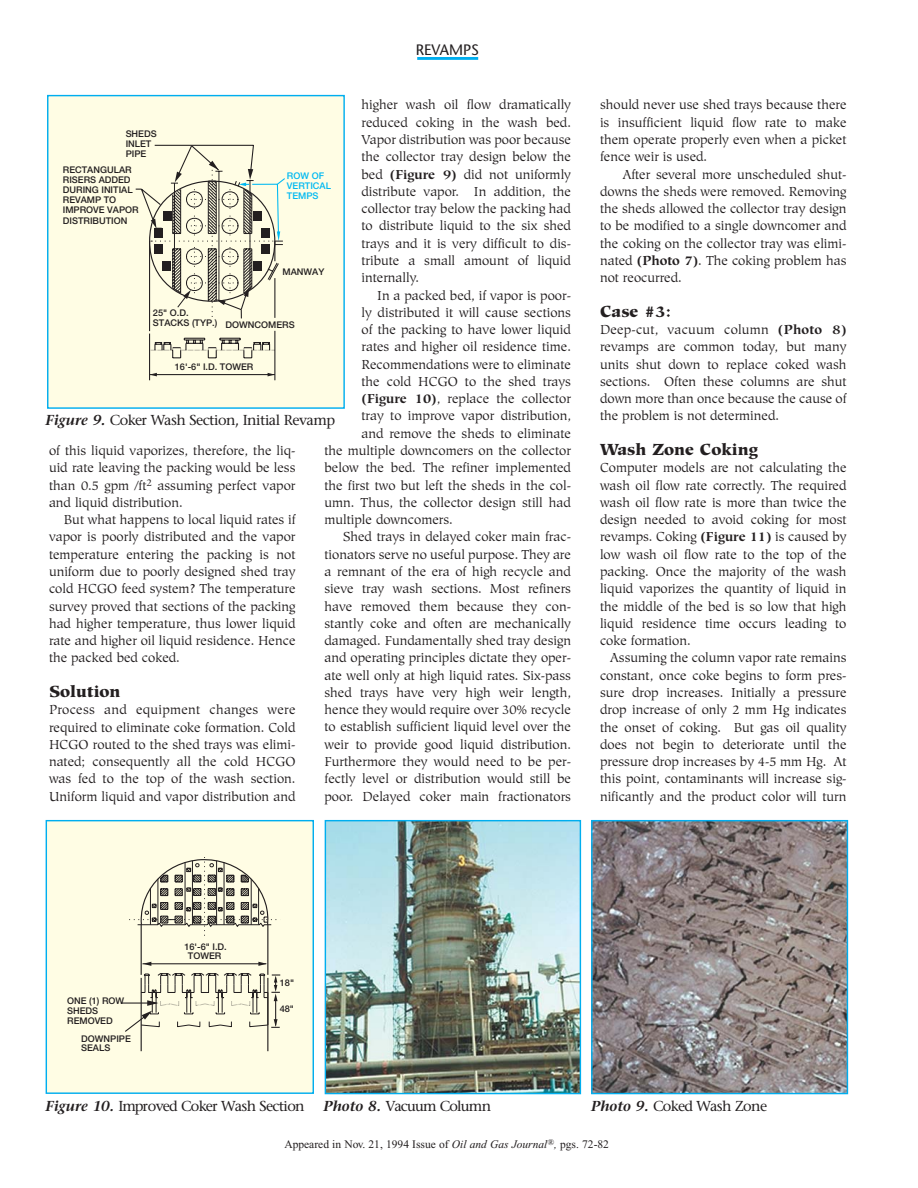
<style>
.page{position:relative;width:918px;height:1188px;background:#fff}
.page>*{position:absolute;margin:0;border:0;box-sizing:border-box;transform-origin:0 0}
.t1{font:900 16.05px "Hiroshige";color:#231f20}
.t2{font:15.15px "Stone Sans";color:#231f20}
.t3{font:14.4px "Stone Serif";letter-spacing:-.045em;color:#231f20}
.t4{font:12.9px/17.2px "Hiroshige";color:#231f20;text-align:justify}
.t5{font:11.55px "Times New Roman";color:#231f20}
.t6{font:500 9.15px/10.1px "Helvetica Neue";color:#231f20}
.t7{font:500 9.15px/10.1px "Helvetica Neue";color:#00b9f2}
.s1{font-weight:700}
.s2{font-weight:600;font-style:italic}
.s3{font-style:italic}
</style>
<div class="page">
<hr style="left:417px;top:57px;width:61px;height:3px;background:#00aeef">
<img style="left:593px;top:822px;width:253px;height:270px">
<div style="left:591px;top:820px;width:257px;height:274px;border:1px solid #00aeef"></div>
<div style="left:48px;top:96px;width:296px;height:312px;background:#fffde4"></div>
<hr style="left:149px;top:241px;width:1px;height:90px;background:#231f20">
<svg style="left:150px;top:338px;width:124px;height:20px"></svg>
<hr style="left:150px;top:374px;width:125px;height:1px;background:#231f20">
<svg style="left:150px;top:373px;width:7px;height:3px"></svg>
<hr style="left:149px;top:334px;width:1px;height:46px;background:#231f20">
<hr style="left:274px;top:331px;width:1px;height:49px;background:#231f20">
<svg style="left:136px;top:144px;width:149px;height:177px"></svg>
<div style="left:163px;top:211px;width:8px;height:10px;background:#231f20"></div>
<div style="left:154px;top:228px;width:8px;height:10px;background:#231f20"></div>
<div style="left:154px;top:245px;width:8px;height:9px;background:#231f20"></div>
<div style="left:163px;top:261px;width:8px;height:10px;background:#231f20"></div>
<div style="left:253px;top:211px;width:8px;height:10px;background:#231f20"></div>
<div style="left:262px;top:228px;width:8px;height:10px;background:#231f20"></div>
<div style="left:262px;top:245px;width:8px;height:9px;background:#231f20"></div>
<div style="left:253px;top:261px;width:8px;height:10px;background:#231f20"></div>
<div style="left:47px;top:95px;width:298px;height:314px;border:1px solid #00aeef"></div>
<div style="left:46px;top:821px;width:267px;height:272px;background:#fffde4"></div>
<hr style="left:141px;top:978px;width:1px;height:73px;background:#231f20">
<hr style="left:267px;top:978px;width:1px;height:73px;background:#231f20">
<hr style="left:121px;top:1003px;width:35px;height:1px;background:#231f20">
<svg style="left:124px;top:857px;width:157px;height:176px"></svg>
<div style="left:46px;top:820px;width:268px;height:274px;border:1px solid #00aeef"></div>
<img style="left:327px;top:822px;width:252px;height:270px">
<div style="left:325px;top:820px;width:256px;height:274px;border:1px solid #00aeef"></div>
<p class="t2" style="left:416px;top:43px;width:65px">REVAMPS</p>
<p class="t4" style="left:362px;top:98px;width:211px">higher wash oil flow dramatically reduced coking in the wash bed.<br>Vapor distribution was poor because the collector tray design below the bed <span class="s1">(Figure 9)</span> did not uniformly distribute vapor. In addition, the collector tray below the packing had to distribute liquid to the six shed trays and it is very difficult to dis&shy;tribute a small amount of liquid internally.</p>
<p class="t4" style="left:377px;top:288px;width:195px">In a packed bed, if vapor is poor-</p>
<p class="t4" style="left:362px;top:305px;width:211px">ly distributed it will cause sections</p>
<p class="t4" style="left:362px;top:322px;width:211px">of the packing to have lower liquid</p>
<p class="t4" style="left:362px;top:340px;width:211px">rates and higher oil residence time.</p>
<p class="t4" style="left:362px;top:357px;width:211px">Recommendations were to eliminate</p>
<p class="t4" style="left:362px;top:374px;width:211px">the cold HCGO to the shed trays</p>
<p class="t4" style="left:362px;top:391px;width:211px"><span class="s1">(Figure 10)</span>, replace the collector</p>
<p class="t4" style="left:362px;top:409px;width:211px">tray to improve vapor distribution,</p>
<p class="t4" style="left:362px;top:426px;width:211px">and remove the sheds to eliminate</p>
<p class="t4" style="left:325px;top:443px;width:248px">the multiple downcomers on the collector</p>
<p class="t4" style="left:325px;top:460px;width:248px">below the bed. The refiner implemented</p>
<p class="t4" style="left:325px;top:478px;width:248px">the first two but left the sheds in the col-</p>
<p class="t4" style="left:325px;top:495px;width:248px">umn. Thus, the collector design still had</p>
<p class="t4" style="left:325px;top:512px;width:130px">multiple downcomers.</p>
<p class="t4" style="left:343px;top:530px;width:229px">Shed trays in delayed coker main frac-</p>
<p class="t4" style="left:325px;top:547px;width:248px">tionators serve no useful purpose. They are</p>
<p class="t4" style="left:325px;top:564px;width:248px">a remnant of the era of high recycle and</p>
<p class="t4" style="left:325px;top:581px;width:248px">sieve tray wash sections. Most refiners</p>
<p class="t4" style="left:325px;top:599px;width:248px">have removed them because they con-</p>
<p class="t4" style="left:325px;top:616px;width:248px">stantly coke and often are mechanically</p>
<p class="t4" style="left:325px;top:633px;width:248px">damaged. Fundamentally shed tray design</p>
<p class="t4" style="left:325px;top:651px;width:248px">and operating principles dictate they oper-</p>
<p class="t4" style="left:325px;top:668px;width:248px">ate well only at high liquid rates. Six-pass</p>
<p class="t4" style="left:325px;top:685px;width:248px">shed trays have very high weir length,</p>
<p class="t4" style="left:325px;top:702px;width:248px">hence they would require over 30% recycle</p>
<p class="t4" style="left:325px;top:720px;width:248px">to establish sufficient liquid level over the</p>
<p class="t4" style="left:325px;top:737px;width:248px">weir to provide good liquid distribution.</p>
<p class="t4" style="left:325px;top:754px;width:248px">Furthermore they would need to be per-</p>
<p class="t4" style="left:325px;top:771px;width:248px">fectly level or distribution would still be</p>
<p class="t4" style="left:325px;top:789px;width:248px">poor. Delayed coker main fractionators</p>
<p class="t6" style="left:126px;top:130px;width:33px">SHEDS<br>INLET<br>PIPE</p>
<p class="t6" style="left:63px;top:166px;width:77px">RECTANGULAR<br>RISERS ADDED<br>DURING INITIAL<br>REVAMP TO<br>IMPROVE VAPOR<br>DISTRIBUTION</p>
<p class="t7" style="left:287px;top:172px;width:46px">ROW OF<br>VERTICAL<br>TEMPS</p>
<p class="t6" style="left:283px;top:268px;width:43px">MANWAY</p>
<p class="t6" style="left:153px;top:309px;width:143px">25" O.D.<br>STACKS (TYP.) DOWNCOMERS</p>
<p class="t6" style="left:175px;top:363px;width:80px">16'-6" I.D. TOWER</p>
<p class="t3" style="left:46px;top:415px;width:291px"><span class="s2">Figure 9.</span> Coker Wash Section, Initial Revamp</p>
<p class="t4" style="left:49px;top:443px;width:248px">of this liquid vaporizes, therefore, the liq&shy;uid rate leaving the packing would be less than 0.5 gpm /ft<sup>2</sup> assuming perfect vapor and liquid distribution.</p>
<p class="t4" style="left:49px;top:512px;width:248px;text-indent:15px">But what happens to local liquid rates if vapor is poorly distributed and the vapor temperature entering the packing is not uniform due to poorly designed shed tray cold HCGO feed system? The temperature survey proved that sections of the packing had higher temperature, thus lower liquid rate and higher oil liquid residence. Hence the packed bed coked.</p>
<p class="t1" style="left:49px;top:685px;width:73px">Solution</p>
<p class="t4" style="left:49px;top:702px;width:248px">Process and equipment changes were required to eliminate coke formation. Cold HCGO routed to the shed trays was elimi&shy;nated; consequently all the cold HCGO was fed to the top of the wash section.<br>Uniform liquid and vapor distribution and</p>
<p class="t4" style="left:600px;top:98px;width:248px">should never use shed trays because there is insufficient liquid flow rate to make them operate properly even when a picket fence weir is used.</p>
<p class="t4" style="left:600px;top:167px;width:248px;text-indent:23px">After several more unscheduled shut&shy;downs the sheds were removed. Removing the sheds allowed the collector tray design to be modified to a single downcomer and the coking on the collector tray was elimi&shy;nated <span class="s1">(Photo 7)</span>. The coking problem has not reocurred.</p>
<p class="t1" style="left:600px;top:305px;width:72px">Case #3:</p>
<p class="t4" style="left:600px;top:322px;width:248px">Deep-cut, vacuum column <span class="s1">(Photo 8) </span>revamps are common today, but many units shut down to replace coked wash sections. Often these columns are shut down more than once because the cause of the problem is not determined.</p>
<p class="t1" style="left:600px;top:443px;width:159px">Wash Zone Coking</p>
<p class="t4" style="left:600px;top:460px;width:248px">Computer models are not calculating the wash oil flow rate correctly. The required wash oil flow rate is more than twice the design needed to avoid coking for most revamps. Coking <span class="s1">(Figure 11)</span> is caused by low wash oil flow rate to the top of the packing. Once the majority of the wash liquid vaporizes the quantity of liquid in the middle of the bed is so low that high liquid residence time occurs leading to coke formation.</p>
<p class="t4" style="left:600px;top:651px;width:248px;text-indent:10px">Assuming the column vapor rate remains constant, once coke begins to form pres&shy;sure drop increases. Initially a pressure drop increase of only 2 mm Hg indicates the onset of coking. But gas oil quality does not begin to deteriorate until the pressure drop increases by 4-5 mm Hg. At this point, contaminants will increase sig&shy;nificantly and the product color will turn</p>
<p class="t6" style="left:67px;top:997px;width:59px">ONE (1) ROW<br>SHEDS<br>REMOVED</p>
<p class="t6" style="left:81px;top:1034px;width:51px;line-height:9.6px">DOWNPIPE<br>SEALS</p>
<p class="t6" style="left:184px;top:944px;width:44px;line-height:8.4px;text-align:center">16'-6" I.D.<br>TOWER</p>
<p class="t6" style="left:280px;top:979px;width:16px">18"</p>
<p class="t6" style="left:280px;top:1005px;width:16px">48"</p>
<p class="t3" style="left:46px;top:1101px;width:261px"><span class="s2">Figure 10.</span> Improved Coker Wash Section</p>
<p class="t3" style="left:323px;top:1100px;width:169px"><span class="s2">Photo 8.</span> Vacuum Column</p>
<p class="t3" style="left:591px;top:1100px;width:178px"><span class="s2">Photo 9.</span> Coked Wash Zone</p>
<p class="t5" style="left:284px;top:1140px;width:326px">Appeared in Nov. 21, 1994 Issue of <span class="s3">Oil and Gas Journal</span><sup>®</sup><span class="s3">,</span> pgs. 72-82</p>
</div>
